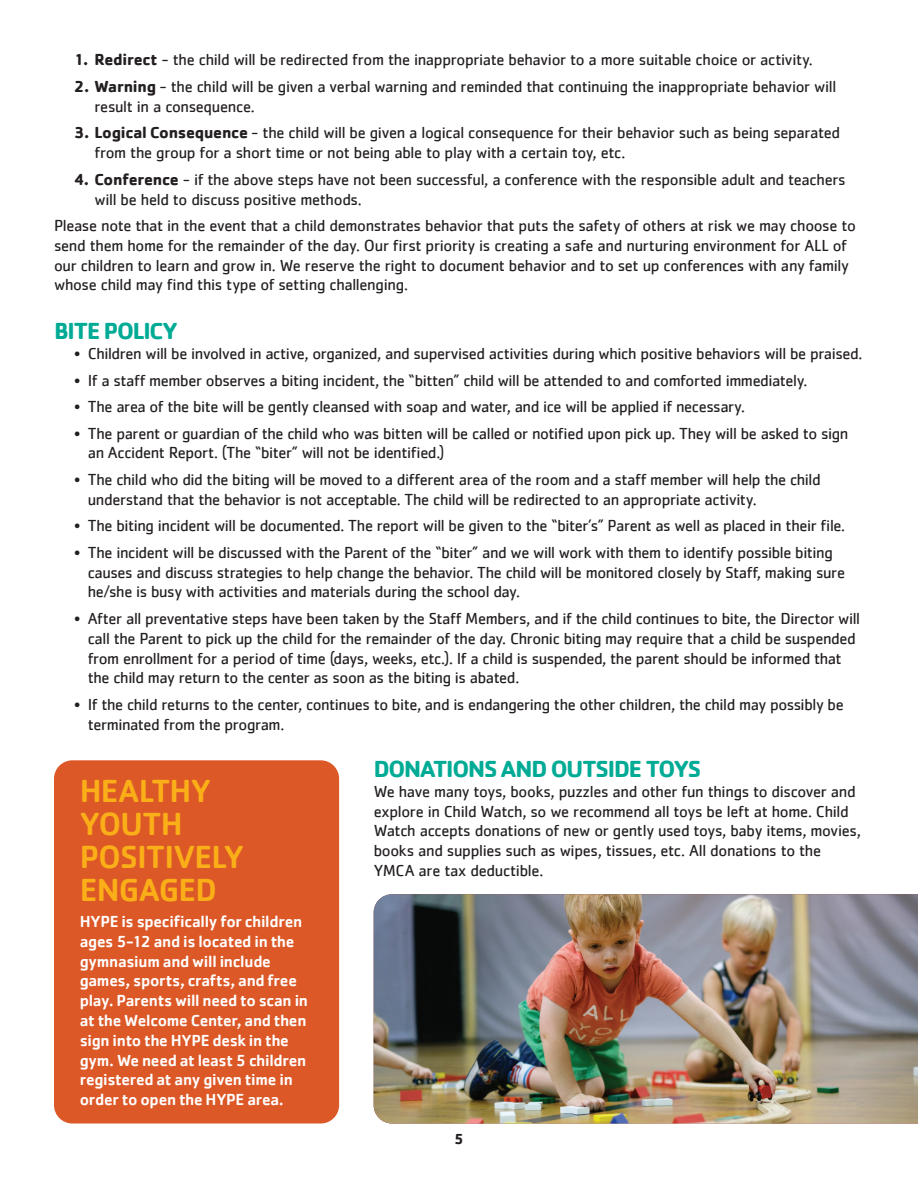
<style>
.page{position:relative;width:918px;height:1188px;background:#fff}
.page>*{position:absolute;margin:0;border:0;box-sizing:border-box;transform-origin:0 0}
.t1{font:500 33px/33px "Cachet";letter-spacing:-.025em;color:#faaf18}
.t2{font:700 24px "Cachet";letter-spacing:-.05em;color:#00ab95}
.t3{font:16.5px/19.8px "Cachet";letter-spacing:-.025em;color:#231f20}
.t4{font:500 16.5px/19.8px "Cachet";letter-spacing:-.015em;color:#fff}
.t5{font:700 15px "Cachet";color:#231f20}
.s1{font-weight:700}
</style>
<div class="page">
<div style="left:54px;top:760px;width:285px;height:364px;background:#dd5827;border-radius:18px"></div>
<img style="left:374px;top:894px;width:544px;height:230px">
<p class="t3" style="left:74px;top:50px;width:740px"><span class="s1">1. Redirect</span> - the child will be redirected from the inappropriate behavior to a more suitable choice or activity.</p>
<p class="t3" style="left:95px;top:76px;width:743px;text-indent:-20px"><span class="s1">2. Warning</span> - the child will be given a verbal warning and reminded that continuing the inappropriate behavior will result in a consequence.</p>
<p class="t3" style="left:95px;top:123px;width:747px;text-indent:-20px"><span class="s1">3. Logical Consequence</span> - the child will be given a logical consequence for their behavior such as being separated from the group for a short time or not being able to play with a certain toy, etc.</p>
<p class="t3" style="left:95px;top:169px;width:753px;text-indent:-20px"><span class="s1">4. Conference</span> - if the above steps have not been successful, a conference with the responsible adult and teachers will be held to discuss positive methods.</p>
<p class="t3" style="left:54px;top:215px;width:803px">Please note that in the event that a child demonstrates behavior that puts the safety of others at risk we may choose to send them home for the remainder of the day. Our first priority is creating a safe and nurturing environment for ALL of our children to learn and grow in. We reserve the right to document behavior and to set up conferences with any family whose child may find this type of setting challenging.</p>
<h2 class="t2" style="left:54px;top:316px;width:125px">BITE POLICY</h2>
<p class="t3" style="left:74px;top:343px;width:790px">• Children will be involved in active, organized, and supervised activities during which positive behaviors will be praised.</p>
<p class="t3" style="left:74px;top:370px;width:735px">• If a staff member observes a biting incident, the “bitten” child will be attended to and comforted immediately.</p>
<p class="t3" style="left:74px;top:396px;width:672px">• The area of the bite will be gently cleansed with soap and water, and ice will be applied if necessary.</p>
<p class="t3" style="left:88px;top:423px;width:762px;text-indent:-13px">• The parent or guardian of the child who was bitten will be called or notified upon pick up. They will be asked to sign an Accident Report. (The “biter” will not be identified.)</p>
<p class="t3" style="left:88px;top:469px;width:734px;text-indent:-13px">• The child who did the biting will be moved to a different area of the room and a staff member will help the child understand that the behavior is not acceptable. The child will be redirected to an appropriate activity.</p>
<p class="t3" style="left:74px;top:516px;width:773px">• The biting incident will be documented. The report will be given to the “biter’s” Parent as well as placed in their file.</p>
<p class="t3" style="left:88px;top:542px;width:759px;text-indent:-13px">• The incident will be discussed with the Parent of the “biter” and we will work with them to identify possible biting causes and discuss strategies to help change the behavior. The child will be monitored closely by Staff, making sure he/she is busy with activities and materials during the school day.</p>
<p class="t3" style="left:88px;top:608px;width:774px;text-indent:-13px">• After all preventative steps have been taken by the Staff Members, and if the child continues to bite, the Director will call the Parent to pick up the child for the remainder of the day. Chronic biting may require that a child be suspended from enrollment for a period of time (days, weeks, etc.). If a child is suspended, the parent should be informed that the child may return to the center as soon as the biting is abated.</p>
<p class="t3" style="left:88px;top:694px;width:758px;text-indent:-13px">• If the child returns to the center, continues to bite, and is endangering the other children, the child may possibly be terminated from the program.</p>
<h1 class="t1" style="left:80px;top:773px;width:166px">HEALTHY<br>YOUTH<br>POSITIVELY<br>ENGAGED</h1>
<p class="t4" style="left:80px;top:911px;width:230px">HYPE is specifically for children ages 5-12 and is located in the gymnasium and will include games, sports, crafts, and free play. Parents will need to scan in at the Welcome Center, and then sign into the HYPE desk in the gym. We need at least 5 children registered at any given time in order to open the HYPE area.</p>
<h2 class="t2" style="left:374px;top:753px;width:329px">DONATIONS AND OUTSIDE TOYS</h2>
<p class="t3" style="left:374px;top:781px;width:489px">We have many toys, books, puzzles and other fun things to discover and explore in Child Watch, so we recommend all toys be left at home. Child Watch accepts donations of new or gently used toys, baby items, movies, books and supplies such as wipes, tissues, etc. All donations to the YMCA are tax deductible.</p>
<p class="t5" style="left:454px;top:1130px;width:11px">5</p>
</div>
